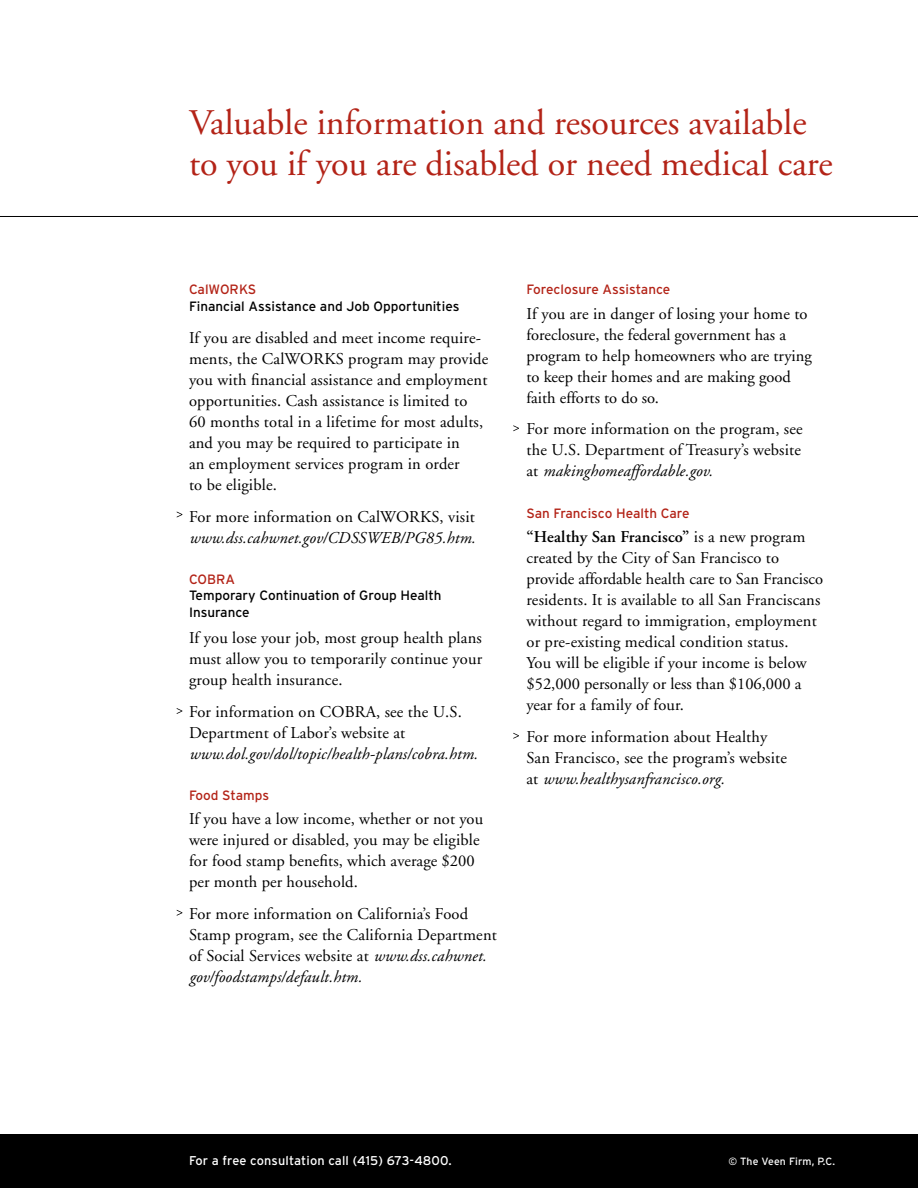
<style>
.page{position:relative;width:918px;height:1188px;background:#fff}
.page>*{position:absolute;margin:0;border:0;box-sizing:border-box;transform-origin:0 0}
.t1{font:36px/40.5px "Adobe Garamond";color:#b32317}
.t2{font:16.5px/21px "Adobe Garamond";letter-spacing:.01em;color:#000}
.t3{font:italic 16.5px "Adobe Garamond";letter-spacing:.01em;color:#000}
.t4{font:13.5px/16.5px "Interstate";color:#000}
.t5{font:13.5px "Interstate";color:#b32317}
.t6{font:12.75px "Interstate";letter-spacing:.01em;color:#fff}
.t7{font:10.5px "Interstate";letter-spacing:.01em;color:#fff}
.s1{font-style:italic}
.s2{font-weight:600}
</style>
<div class="page">
<div style="left:0;top:1134px;width:918px;height:54px;background:#000"></div>
<hr style="left:0;top:216px;width:918px;height:1px;background:#000">
<svg style="left:177px;top:512px;width:5px;height:6px"></svg>
<svg style="left:513px;top:425px;width:6px;height:6px"></svg>
<svg style="left:513px;top:733px;width:6px;height:6px"></svg>
<svg style="left:177px;top:708px;width:5px;height:6px"></svg>
<svg style="left:177px;top:910px;width:5px;height:6px"></svg>
<h1 class="t1" style="left:189px;top:104px;width:645px">Valuable information and resources available to you if you are disabled or need medical care</h1>
<p class="t5" style="left:189px;top:282px;width:69px">CalWORKS</p>
<p class="t4" style="left:189px;top:298px;width:272px">Financial Assistance and Job Opportunities</p>
<p class="t2" style="left:189px;top:327px;width:301px">If you are disabled and meet income require&shy;ments, the CalWORKS program may provide you with financial assistance and employment opportunities. Cash assistance is limited to<br>60 months total in a lifetime for most adults, and you may be required to participate in<br>an employment services program in order<br>to be eligible.</p>
<p class="t2" style="left:189px;top:506px;width:287px">For more information on CalWORKS, visit</p>
<p class="t3" style="left:189px;top:528px;width:288px">www.dss.cahwnet.gov/CDSSWEB/PG85.htm.</p>
<p class="t5" style="left:189px;top:571px;width:47px">COBRA</p>
<p class="t4" style="left:189px;top:587px;width:254px">Temporary Continuation of Group Health<br>Insurance</p>
<p class="t2" style="left:189px;top:628px;width:295px;text-align:justify">If you lose your job, most group health plans must allow you to temporarily continue your group health insurance.</p>
<p class="t2" style="left:189px;top:701px;width:274px">For information on COBRA, see the U.S.<br>Department of Labor’s website at</p>
<p class="t3" style="left:189px;top:745px;width:290px">www.dol.gov/dol/topic/health-plans/cobra.htm.</p>
<p class="t5" style="left:189px;top:788px;width:82px">Food Stamps</p>
<p class="t2" style="left:189px;top:809px;width:296px">If you have a low income, whether or not you were injured or disabled, you may be eligible for food stamp benefits, which average $200 per month per household.</p>
<p class="t2" style="left:189px;top:904px;width:309px">For more information on California’s Food Stamp program, see the California Department of Social Services website at <span class="s1">www.dss.cahwnet. gov/foodstamps/default.htm.</span></p>
<p class="t5" style="left:526px;top:282px;width:145px">Foreclosure Assistance</p>
<p class="t2" style="left:526px;top:303px;width:287px">If you are in danger of losing your home to foreclosure, the federal government has a program to help homeowners who are trying to keep their homes and are making good faith efforts to do so.</p>
<p class="t2" style="left:526px;top:419px;width:278px;text-align:justify">For more information on the program, see the U.S. Department of Treasury’s website at <span class="s1">makinghomeaffordable.gov.</span></p>
<p class="t5" style="left:526px;top:505px;width:165px">San Francisco Health Care</p>
<p class="t2" style="left:526px;top:526px;width:298px"><span class="s2">“Healthy San Francisco”</span> is a new program created by the City of San Francisco to provide affordable health care to San Francisco residents. It is available to all San Franciscans without regard to immigration, employment or pre-existing medical condition status.<br>You will be eligible if your income is below $52,000 personally or less than $106,000 a year for a family of four.</p>
<p class="t2" style="left:526px;top:726px;width:262px">For more information about Healthy<br>San Francisco, see the program’s website at <span class="s1">www.healthysanfrancisco.org.</span></p>
<p class="t6" style="left:189px;top:1154px;width:264px">For a free consultation call (415) 673-4800.</p>
<p class="t7" style="left:729px;top:1156px;width:108px">© The Veen Firm, P.C.</p>
</div>
